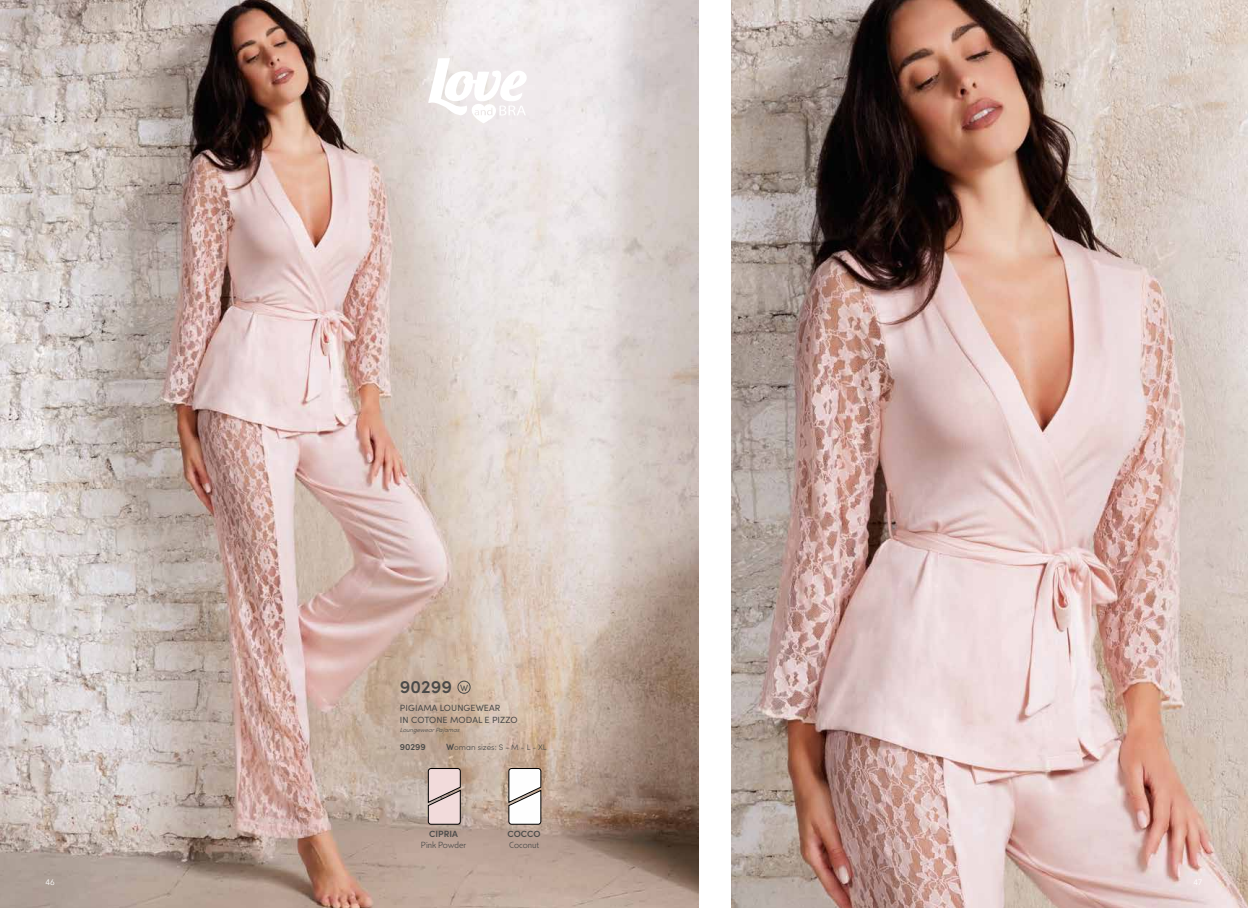
<style>
.page{position:relative;width:1248px;height:908px;background:#fff}
.page>*{position:absolute;margin:0;border:0;box-sizing:border-box;transform-origin:0 0}
.t1{font:600 18px "Sofia Pro";color:#4a4a49}
.t2{font:9px/12px "Sofia Pro";letter-spacing:.01em;color:#4a4a49}
.t3{font:300 9px "Mendl Sans Dusk";color:#4a4a49}
.t4{font:600 9px "Sofia Pro";color:#4a4a49}
.t5{font:300 8px "Sofia Pro";color:#4a4a49}
.t6{font:8px "Avenir Next";color:#fff}
.t7{font:italic 300 6px "Sofia Pro";color:#4a4a49}
.s1{font-weight:600;font-size:9px}
</style>
<div class="page">
<img style="left:0;top:0;width:698px;height:907px">
<img style="left:731px;top:0;width:516px;height:907px">
<div style="left:458px;top:680px;width:12px;height:13px;border:1px solid #4a4a49;border-radius:50%"></div>
<svg style="left:508px;top:767px;width:33px;height:57px"></svg>
<svg style="left:428px;top:767px;width:32px;height:57px;background:#d8c4c3"></svg>
<svg style="left:428px;top:58px;width:101px;height:65px"></svg>
<p class="t6" style="left:45px;top:874px;width:11px">46</p>
<h1 class="t1" style="left:400px;top:673px;width:53px">90299</h1>
<p class="t2" style="left:400px;top:701px;width:119px">PIGIAMA LOUNGEWEAR<br>IN COTONE MODAL E PIZZO</p>
<p class="t7" style="left:400px;top:725px;width:63px">LoungewearPajamas</p>
<p class="t4" style="left:400px;top:739px;width:27px">90299</p>
<p class="t5" style="left:446px;top:741px;width:102px"><span class="s1">W</span>oman sizes: S - M - L - XL</p>
<p class="t2" style="left:460px;top:680px;width:10px">W</p>
<p class="t4" style="left:429px;top:827px;width:31px">CIPRIA</p>
<p class="t3" style="left:421px;top:839px;width:47px">Pink Powder</p>
<p class="t4" style="left:507px;top:827px;width:35px">COCCO</p>
<p class="t3" style="left:509px;top:839px;width:31px">Coconut</p>
</div>
